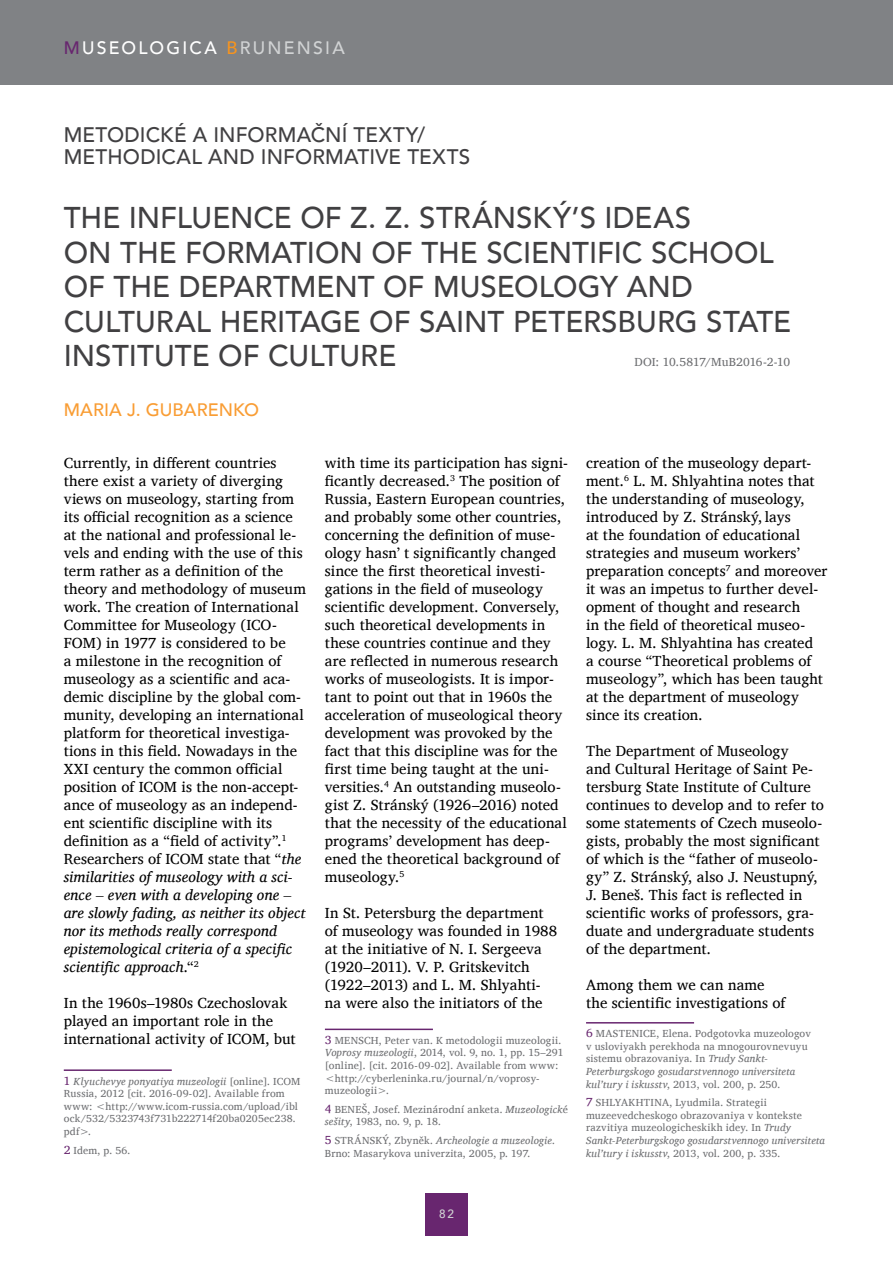
<style>
.page{position:relative;width:893px;height:1263px;background:#fff}
.page>*{position:absolute;margin:0;border:0;box-sizing:border-box;transform-origin:0 0}
.t1{font:500 30px/34.5px "Avenir";color:#414042}
.t2{font:500 21px/22.5px "Avenir";letter-spacing:.01em;color:#414042}
.t3{font:500 18px "Avenir";letter-spacing:.125em;color:#fff}
.t4{font:500 18px "Avenir";letter-spacing:.005em;color:#f99d34}
.t5{font:15px/18px "Charis SIL";letter-spacing:.005em;color:#000}
.t6{font:12px "Charis SIL";color:#6d6e71}
.t7{font:500 12px "Avenir";color:#d1d3d4}
.t8{font:10.5px/12.6px "Charis SIL";letter-spacing:.015em;color:#6d6e71}
.s1{color:#68266f}
.s2{color:#f7941e}
.s3{color:#d1d3d4}
.s4{font-style:italic}
.s5{font-size:12px;color:#68266f}
</style>
<div class="page">
<div style="left:0;top:0;width:893px;height:85px;background:#808285"></div>
<div style="left:425px;top:1193px;width:43px;height:42px;background:#68266f"></div>
<hr style="left:64px;top:1069px;width:108px;height:2px;background:#68266f">
<hr style="left:586px;top:1022px;width:108px;height:1px;background:#68266f">
<hr style="left:325px;top:1028px;width:108px;height:2px;background:#68266f">
<p class="t3" style="left:64px;top:32px;width:282px"><span class="s1">M</span>USEOLOGICA <span class="s2">B</span><span class="s3">RUNENSIA</span></p>
<h2 class="t2" style="left:64px;top:122px;width:408px">METODICKÉ A INFORMAČNÍ TEXTY/<br>METHODICAL AND INFORMATIVE TEXTS</h2>
<h1 class="t1" style="left:64px;top:199px;width:729px">THE INFLUENCE OF Z. Z. STRÁNSKÝ’S IDEAS<br>ON THE FORMATION OF THE SCIENTIFIC SCHOOL OF THE DEPARTMENT OF MUSEOLOGY AND CULTURAL HERITAGE OF SAINT PETERSBURG STATE INSTITUTE OF CULTURE</h1>
<p class="t4" style="left:64px;top:394px;width:197px">MARIA J. GUBARENKO</p>
<p class="t6" style="left:634px;top:355px;width:157px">DOI: 10.5817/MuB2016-2-10</p>
<p class="t5" style="left:64px;top:454px;width:244px">Currently, in different countries there exist a variety of diverging views on museology, starting from its official recognition as a science at the national and professional le&shy;vels and ending with the use of this term rather as a definition of the theory and methodology of museum work. The creation of International Committee for Museology (ICO-FOM) in 1977 is considered to be<br>a milestone in the recognition of museology as a scientific and aca&shy;demic discipline by the global com&shy;munity, developing an international platform for theoretical investiga&shy;tions in this field. Nowadays in the XXI century the common official position of ICOM is the non-accept&shy;ance of museology as an independ&shy;ent scientific discipline with its definition as a “field of activity”.<sup>1<br></sup>Researchers of ICOM state that “<span class="s4">the similarities of museology with a sci&shy;ence – even with a developing one – are slowly fading, as neither its object nor its methods really correspond epistemological criteria of a specific scientific approach</span>.“<sup>2</sup></p>
<p class="t5" style="left:64px;top:994px;width:233px">In the 1960s–1980s Czechoslovak played an important role in the international activity of ICOM, but</p>
<p class="t8" style="left:64px;top:1075px;width:238px"><span class="s5">1</span> <span class="s4">Klyuchevye ponyatiya muzeologii</span> [online]. ICOM Russia, 2012 [cit. 2016-09-02]. Available from www: &lt;http://www.icom-russia.com/upload/ibl ock/532/5323743f731b222714f20ba0205ec238. pdf&gt;.</p>
<p class="t8" style="left:64px;top:1144px;width:68px"><span class="s5">2</span> Idem, p. 56.</p>
<p class="t5" style="left:325px;top:454px;width:245px">with time its participation has signi&shy;ficantly decreased.<sup>3</sup> The position of Russia, Eastern European countries, and probably some other countries, concerning the definition of muse&shy;ology hasn’ t significantly changed since the first theoretical investi&shy;gations in the field of museology scientific development. Conversely, such theoretical developments in these countries continue and they are reflected in numerous research works of museologists. It is impor&shy;tant to point out that in 1960s the acceleration of museological theory development was provoked by the fact that this discipline was for the first time being taught at the uni&shy;versities.<sup>4</sup> An outstanding museolo&shy;gist Z. Stránský (1926–2016) noted that the necessity of the educational programs’ development has deep&shy;ened the theoretical background of museology.<sup>5</sup></p>
<p class="t5" style="left:325px;top:904px;width:234px">In St. Petersburg the department of museology was founded in 1988 at the initiative of N. I. Sergeeva (1920–2011). V. P. Gritskevitch (1922–2013) and L. M. Shlyahti&shy;na were also the initiators of the</p>
<p class="t8" style="left:325px;top:1034px;width:240px"><span class="s5">3</span> MENSCH, Peter van. K metodologii muzeologii.<br><span class="s4">Voprosy muzeologii</span>, 2014, vol. 9, no. 1, pp. 15–291 [online]. [cit. 2016-09-02]. Available from www: <span class="s4">&lt;</span>http://cyberleninka.ru/journal/n/voprosy&shy;muzeologii&gt;.</p>
<p class="t8" style="left:325px;top:1103px;width:245px"><span class="s5">4</span> BENEŠ, Josef. Mezinárodní anketa. <span class="s4">Muzeologick</span>é <span class="s4">sešity</span>, 1983, no. 9, p. 18.</p>
<p class="t8" style="left:325px;top:1134px;width:232px"><span class="s5">5</span> STRÁNSKÝ, Zbyněk. <span class="s4">Archeologie a muzeologie</span>.<br>Brno: Masarykova univerzita, 2005, p. 197.</p>
<p class="t5" style="left:586px;top:454px;width:243px">creation of the museology depart&shy;ment.<sup>6</sup> L. M. Shlyahtina notes that the understanding of museology, introduced by Z. Stránský, lays<br>at the foundation of educational strategies and museum workers’ preparation concepts<sup>7</sup> and moreover it was an impetus to further devel&shy;opment of thought and research<br>in the field of theoretical museo&shy;logy. L. M. Shlyahtina has created<br>a course “Theoretical problems of museology”, which has been taught at the department of museology since its creation.</p>
<p class="t5" style="left:586px;top:742px;width:240px">The Department of Museology<br>and Cultural Heritage of Saint Pe&shy;tersburg State Institute of Culture continues to develop and to refer to some statements of Czech museolo&shy;gists, probably the most significant of which is the “father of museolo&shy;gy” Z. Stránský, also J. Neustupný, J. Beneš. This fact is reflected in scientific works of professors, gra&shy;duate and undergraduate students of the department.</p>
<p class="t5" style="left:586px;top:976px;width:201px">Among them we can name the scientific investigations of</p>
<p class="t8" style="left:586px;top:1027px;width:226px"><span class="s5">6</span> MASTENICE, Elena. Podgotovka muzeologov v usloviyakh perekhoda na mnogourovnevuyu sistemu obrazovaniya. In <span class="s4">Trudy Sankt-Peterburgskogo gosudarstvennogo universiteta kul’tury i iskusstv</span>, 2013, vol. 200, p. 250.</p>
<p class="t8" style="left:586px;top:1096px;width:241px"><span class="s5">7</span> SHLYAKHTINA, Lyudmila. Strategii muzeevedcheskogo obrazovaniya v kontekste razvitiya muzeologicheskikh idey. In <span class="s4">Trudy Sankt-Peterburgskogo gosudarstvennogo universiteta kul’tury i iskusstv</span>, 2013, vol. 200, p. 335.</p>
<p class="t7" style="left:439px;top:1203px;width:16px">82</p>
</div>
